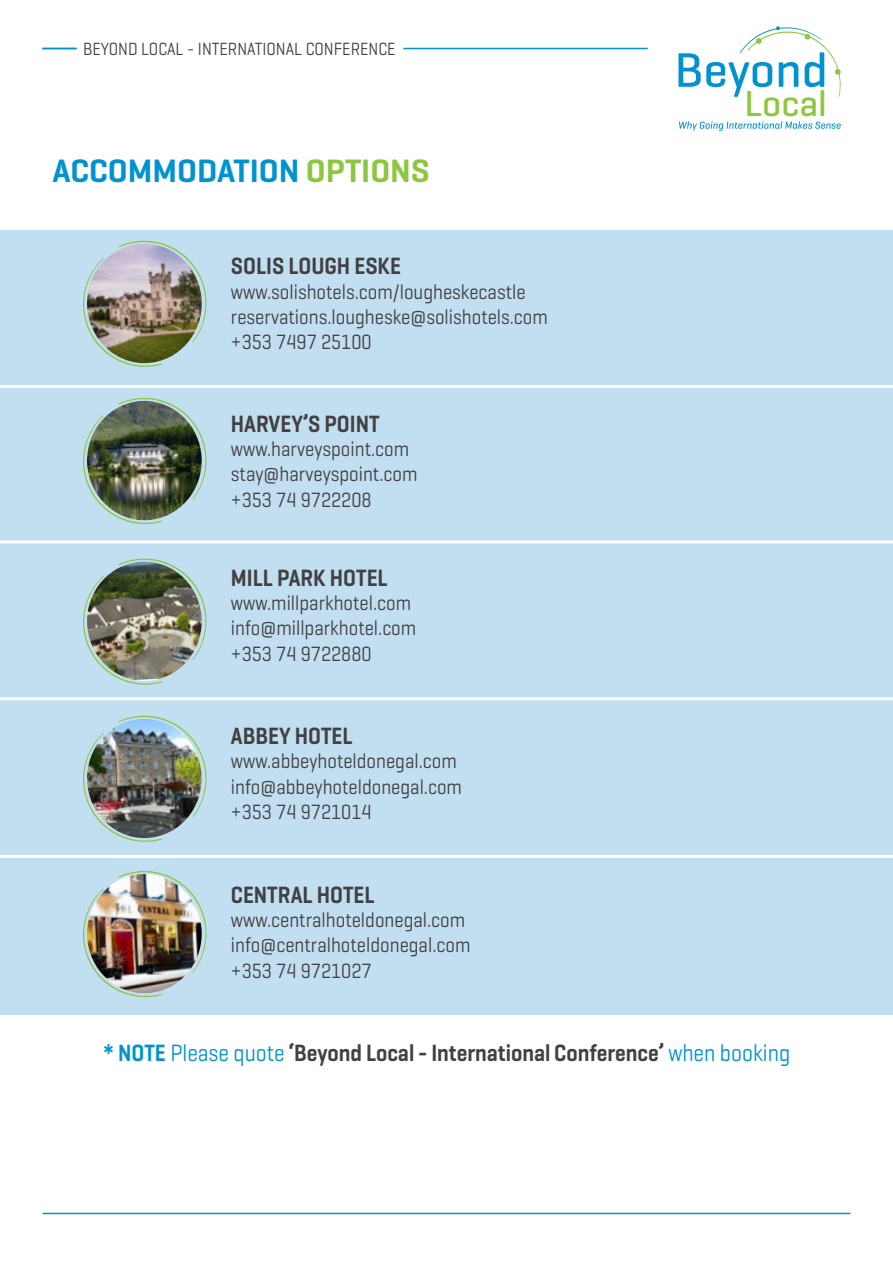
<style>
.page{position:relative;width:893px;height:1263px;background:#fff}
.page>*{position:absolute;margin:0;border:0;box-sizing:border-box;transform-origin:0 0}
.t1{font:500 36.9px "Geogrotesque";color:#8dc63f}
.t2{font:600 33px "Geogrotesque";color:#0093d0}
.t3{font:600 24px "Geogrotesque";color:#414042;scale:.89 1}
.t4{font:21px/25.2px "Geogrotesque";color:#414042;scale:.89 1}
.t5{font:18px "Geogrotesque";color:#414042;scale:.89 1}
.s1{color:#8dc63f}
.s2{color:#0093d0}
.s3{font-weight:400;color:#0093d0}
</style>
<div class="page">
<div style="left:0;top:230px;width:893px;height:785px;background:#c2dff1"></div>
<hr style="left:43px;top:1213px;width:807px;height:1px;background:#0093d0">
<hr style="left:0;top:385px;width:893px;height:3px;background:#fff">
<hr style="left:0;top:540px;width:893px;height:3px;background:#fff">
<hr style="left:0;top:697px;width:893px;height:3px;background:#fff">
<hr style="left:0;top:855px;width:893px;height:3px;background:#fff">
<svg style="left:83px;top:240px;width:124px;height:127px"></svg>
<img style="left:86px;top:244px;width:117px;height:121px">
<svg style="left:83px;top:558px;width:124px;height:127px"></svg>
<img style="left:86px;top:561px;width:117px;height:119px">
<svg style="left:83px;top:398px;width:124px;height:126px"></svg>
<img style="left:86px;top:401px;width:117px;height:121px">
<svg style="left:83px;top:715px;width:124px;height:127px"></svg>
<img style="left:86px;top:719px;width:117px;height:120px">
<svg style="left:83px;top:871px;width:124px;height:126px"></svg>
<img style="left:86px;top:874px;width:117px;height:121px">
<hr style="left:43px;top:48px;width:34px;height:1px;background:#0093d0">
<hr style="left:403px;top:48px;width:245px;height:1px;background:#0093d0">
<svg style="left:678px;top:26px;width:163px;height:71px"></svg>
<svg style="left:679px;top:121px;width:162px;height:10px"></svg>
<p class="t5" style="left:83px;top:38px;width:353px">BEYOND LOCAL - INTERNATIONAL CONFERENCE</p>
<h2 class="t2" style="left:52px;top:150px;width:379px">ACCOMMODATION <span class="s1">OPTIONS</span></h2>
<p class="t3" style="left:231px;top:251px;width:193px">SOLIS LOUGH ESKE</p>
<p class="t4" style="left:231px;top:279px;width:358px">www.solishotels.com/lougheskecastle reservations.lougheske@solishotels.com +353 7497 25100</p>
<p class="t3" style="left:231px;top:408px;width:169px">HARVEY’S POINT</p>
<p class="t4" style="left:231px;top:436px;width:211px">www.harveyspoint.com stay@harveyspoint.com +353 74 9722208</p>
<p class="t3" style="left:231px;top:562px;width:178px">MILL PARK HOTEL</p>
<p class="t4" style="left:231px;top:590px;width:210px">www.millparkhotel.com info@millparkhotel.com +353 74 9722880</p>
<p class="t3" style="left:231px;top:720px;width:138px">ABBEY HOTEL</p>
<p class="t4" style="left:231px;top:748px;width:261px">www.abbeyhoteldonegal.com info@abbeyhoteldonegal.com +353 74 9721014</p>
<p class="t3" style="left:231px;top:879px;width:163px">CENTRAL HOTEL</p>
<p class="t4" style="left:231px;top:907px;width:271px">www.centralhoteldonegal.com info@centralhoteldonegal.com +353 74 9721027</p>
<h1 class="t1" style="left:745px;top:81px;width:84px">Local</h1>
<p class="t3" style="left:103px;top:1038px;width:774px"><span class="s2">* NOTE</span> <span class="s3">Please quote</span> ‘Beyond Local - International Conference’ <span class="s3">when booking</span></p>
</div>
